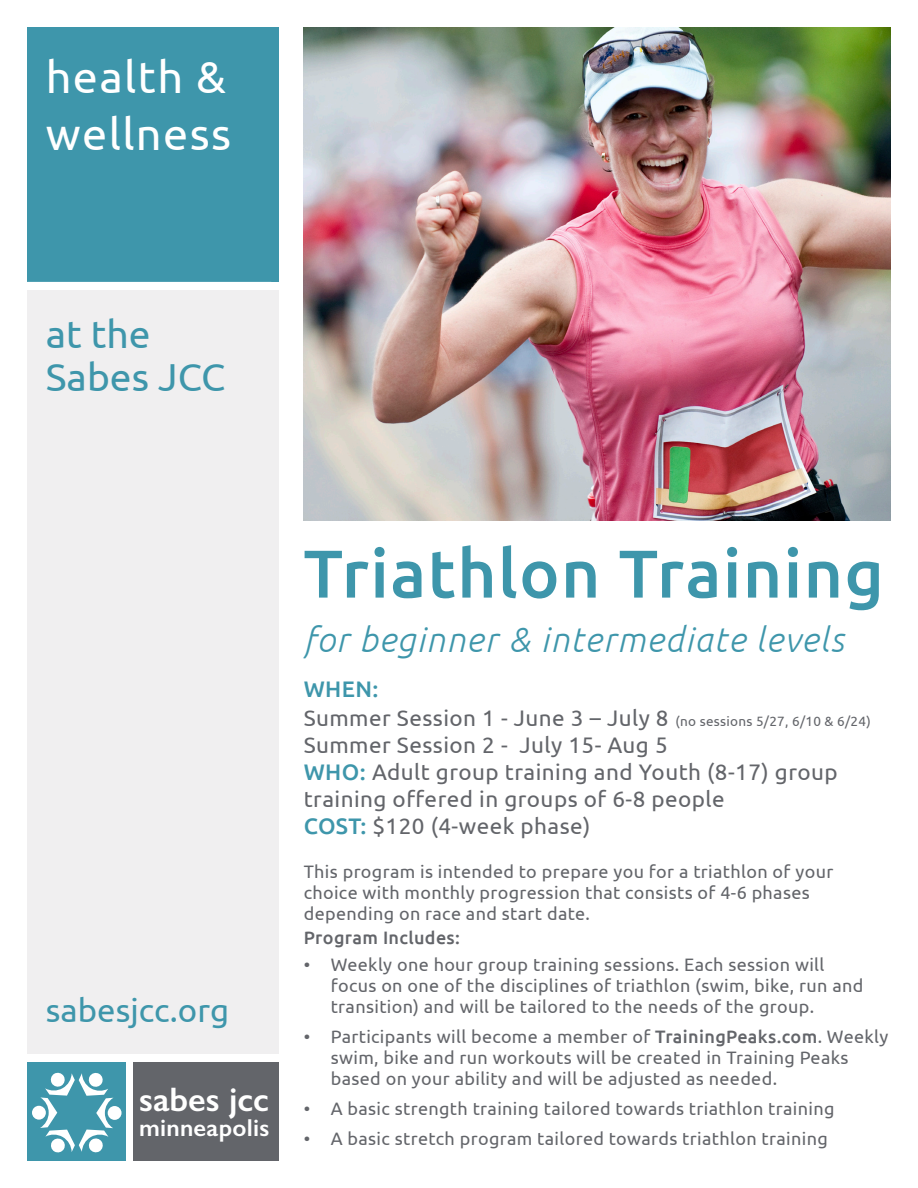
<style>
.page{position:relative;width:918px;height:1188px;background:#fff}
.page>*{position:absolute;margin:0;border:0;box-sizing:border-box;transform-origin:0 0}
.t1{font:500 67.5px "Ubuntu";letter-spacing:.02em;color:#3e96ab}
.t2{font:45px "Ubuntu";letter-spacing:.03em;color:#fff}
.t3{font:39px/43.5px "Ubuntu";color:#3e96ab}
.t4{font:italic 300 34.5px "Ubuntu";letter-spacing:.04em;color:#3e96ab}
.t5{font:600 34.05px "Gill Sans";color:#fff}
.t6{font:33px "Ubuntu";color:#3e96ab}
.t7{font:600 24.6px "Gill Sans";letter-spacing:.01em;color:#fff}
.t8{font:22.5px/28.5px "Ubuntu";letter-spacing:.02em;color:#63656a}
.t9{font:18px/21px "Ubuntu";letter-spacing:.02em;color:#63656a}
.t10{font:500 18px "Ubuntu";letter-spacing:.02em;color:#63656a}
.s1{font-weight:500;color:#3e96ab}
.s2{font-size:13.5px}
.s3{font-weight:500}
</style>
<div class="page">
<div style="left:27px;top:27px;width:251px;height:255px;background:#3e96ab"></div>
<div style="left:27px;top:291px;width:251px;height:763px;background:#f0eff0"></div>
<div style="left:28px;top:1063px;width:98px;height:98px;background:#3e96ab"></div>
<div style="left:133px;top:1063px;width:145px;height:98px;background:#63656a"></div>
<div style="left:32px;top:1106px;width:14px;height:14px;background:#fff;border-radius:50%"></div>
<div style="left:108px;top:1106px;width:14px;height:14px;background:#fff;border-radius:50%"></div>
<svg style="left:40px;top:1072px;width:73px;height:81px"></svg>
<img style="left:304px;top:27px;width:587px;height:494px">
<p class="t2" style="left:46px;top:50px;width:182px">health &amp;</p>
<p class="t2" style="left:46px;top:107px;width:187px">wellness</p>
<p class="t3" style="left:46px;top:311px;width:181px">at the<br>Sabes JCC</p>
<p class="t6" style="left:46px;top:991px;width:185px">sabesjcc.org</p>
<p class="t5" style="left:139px;top:1079px;width:131px">sabes jcc</p>
<p class="t7" style="left:139px;top:1113px;width:131px">minneapolis</p>
<p class="t1" style="left:304px;top:531px;width:582px">Triathlon Training</p>
<p class="t4" style="left:304px;top:619px;width:542px">for beginner &amp; intermediate levels</p>
<p class="t8" style="left:304px;top:675px;width:569px"><span class="s1">WHEN:<br></span>Summer Session 1 - June 3 – July 8 <span class="s2">(no sessions 5/27, 6/10 &amp; 6/24)</span></p>
<p class="t8" style="left:304px;top:730px;width:366px">Summer Session 2 - July 15- Aug 5</p>
<p class="t8" style="left:304px;top:758px;width:536px;line-height:27px"><span class="s1">WHO:</span> Adult group training and Youth (8-17) group training offered in groups of 6-8 people</p>
<p class="t8" style="left:304px;top:811px;width:288px"><span class="s1">COST:</span> $120 (4-week phase)</p>
<p class="t9" style="left:304px;top:861px;width:531px">This program is intended to prepare you for a triathlon of your choice with monthly progression that consists of 4-6 phases depending on race and start date.</p>
<p class="t10" style="left:304px;top:927px;width:158px">Program Includes:</p>
<p class="t9" style="left:331px;top:954px;width:534px;text-indent:-27px">• Weekly one hour group training sessions. Each session will focus on one of the disciplines of triathlon (swim, bike, run and transition) and will be tailored to the needs of the group.</p>
<p class="t9" style="left:331px;top:1026px;width:559px;text-indent:-27px">• Participants will become a member of <span class="s3">TrainingPeaks.com</span>. Weekly swim, bike and run workouts will be created in Training Peaks based on your ability and will be adjusted as needed.</p>
<p class="t9" style="left:304px;top:1098px;width:532px">• A basic strength training tailored towards triathlon training</p>
<p class="t9" style="left:304px;top:1128px;width:526px">• A basic stretch program tailored towards triathlon training</p>
</div>
